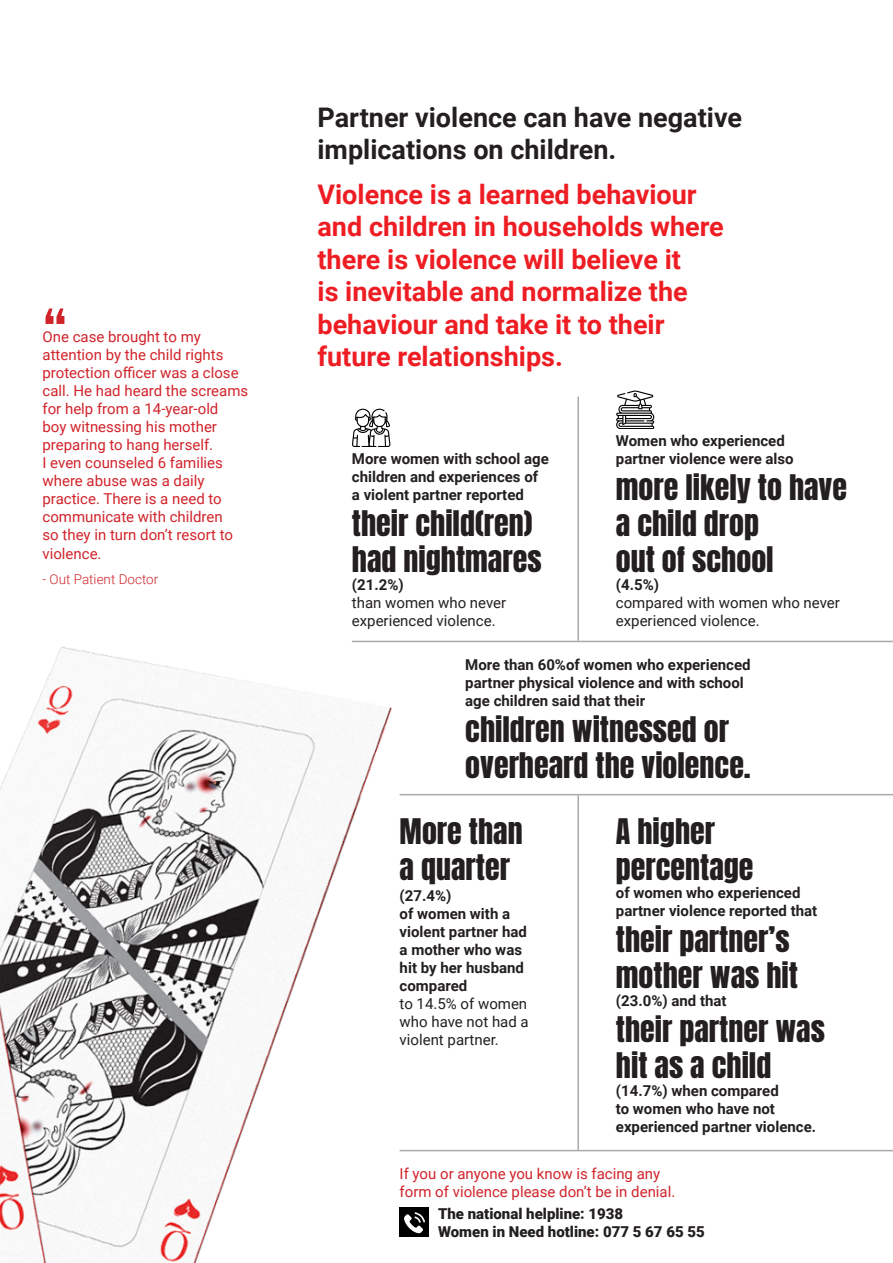
<style>
.page{position:relative;width:893px;height:1263px;background:#fff}
.page>*{position:absolute;margin:0;border:0;box-sizing:border-box;transform-origin:0 0}
.t1{font:700 75px "Bebas Neue";color:#d1232a}
.t2{font:30px/36px "Anton";color:#231f20}
.t3{font:700 27px/32.4px "Roboto";color:#ee1d23}
.t4{font:700 27px/32.4px "Roboto";color:#231f20}
.t5{font:700 15px/18px "Roboto";color:#231f20}
.t6{font:15px/18px "Roboto";color:#d1232a}
.t7{font:15px/18px "Roboto";color:#231f20}
.t8{font:900 15px/18px "Roboto";color:#231f20}
.t9{font:300 13.5px "Roboto";color:#d1232a}
.s1{font-weight:700}
.s2{font-weight:400}
</style>
<div class="page">
<hr style="left:577px;top:396px;width:2px;height:245px;background:#a8a9ad">
<hr style="left:577px;top:795px;width:2px;height:355px;background:#a8a9ad">
<hr style="left:352px;top:641px;width:541px;height:1px;background:#a8a9ad">
<hr style="left:400px;top:794px;width:493px;height:1px;background:#a8a9ad">
<svg style="left:352px;top:408px;width:38px;height:39px"></svg>
<svg style="left:616px;top:390px;width:38px;height:39px"></svg>
<img style="left:0;top:640px;width:569px;height:623px">
<div style="left:400px;top:1208px;width:29px;height:29px;background:#000"></div>
<svg style="left:404px;top:1212px;width:21px;height:21px"></svg>
<hr style="left:400px;top:1150px;width:493px;height:1px;background:#a8a9ad">
<p class="t1" style="left:43px;top:294px;width:26px">“</p>
<p class="t6" style="left:43px;top:327px;width:207px">One case brought to my attention by the child rights protection officer was a close call. He had heard the screams for help from a 14-year-old<br>boy witnessing his mother preparing to hang herself.<br>I even counseled 6 families where abuse was a daily practice. There is a need to communicate with children<br>so they in turn don’t resort to</p>
<p class="t6" style="left:43px;top:544px;width:61px">violence.</p>
<p class="t9" style="left:43px;top:570px;width:117px">- Out Patient Doctor</p>
<p class="t4" style="left:317px;top:100px;width:426px">Partner violence can have negative implications on children.</p>
<p class="t3" style="left:317px;top:177px;width:408px">Violence is a learned behaviour and children in households where there is violence will believe it<br>is inevitable and normalize the behaviour and take it to their future relationships.</p>
<p class="t5" style="left:352px;top:449px;width:199px">More women with school age children and experiences of a violent partner reported</p>
<p class="t2" style="left:352px;top:508px;width:191px">their child(ren) had nightmares</p>
<p class="t7" style="left:352px;top:575px;width:156px"><span class="s1">(21.2%)<br></span>than women who never experienced violence.</p>
<p class="t5" style="left:616px;top:431px;width:179px">Women who experienced partner violence were also</p>
<p class="t2" style="left:616px;top:472px;width:233px">more likely to have a child drop<br>out of school</p>
<p class="t7" style="left:616px;top:575px;width:226px"><span class="s1">(4.5%)<br></span>compared with women who never experienced violence.</p>
<p class="t5" style="left:465px;top:655px;width:287px">More than 60%of women who experienced partner physical violence and with school age children said that their</p>
<p class="t2" style="left:465px;top:713px;width:287px">children witnessed or overheard the violence.</p>
<p class="t2" style="left:400px;top:815px;width:125px">More than a quarter</p>
<p class="t5" style="left:400px;top:886px;width:131px">(27.4%)<br>of women with a violent partner had a mother who was hit by her husband compared<br><span class="s2">to 14.5% of women who have not had a violent partner.</span></p>
<p class="t2" style="left:616px;top:815px;width:139px">A higher percentage</p>
<p class="t5" style="left:616px;top:883px;width:203px">of women who experienced partner violence reported that</p>
<p class="t2" style="left:616px;top:923px;width:184px">their partner’s mother was hit</p>
<p class="t5" style="left:616px;top:991px;width:112px">(23.0%) and that</p>
<p class="t2" style="left:616px;top:1013px;width:211px">their partner was hit as a child</p>
<p class="t5" style="left:616px;top:1081px;width:202px">(14.7%) when compared<br>to women who have not experienced partner violence.</p>
<p class="t6" style="left:400px;top:1164px;width:277px">If you or anyone you know is facing any form of violence please don’t be in denial.</p>
<p class="t8" style="left:438px;top:1204px;width:268px">The national helpline: 1938<br>Women in Need hotline: 077 5 67 65 55</p>
</div>
